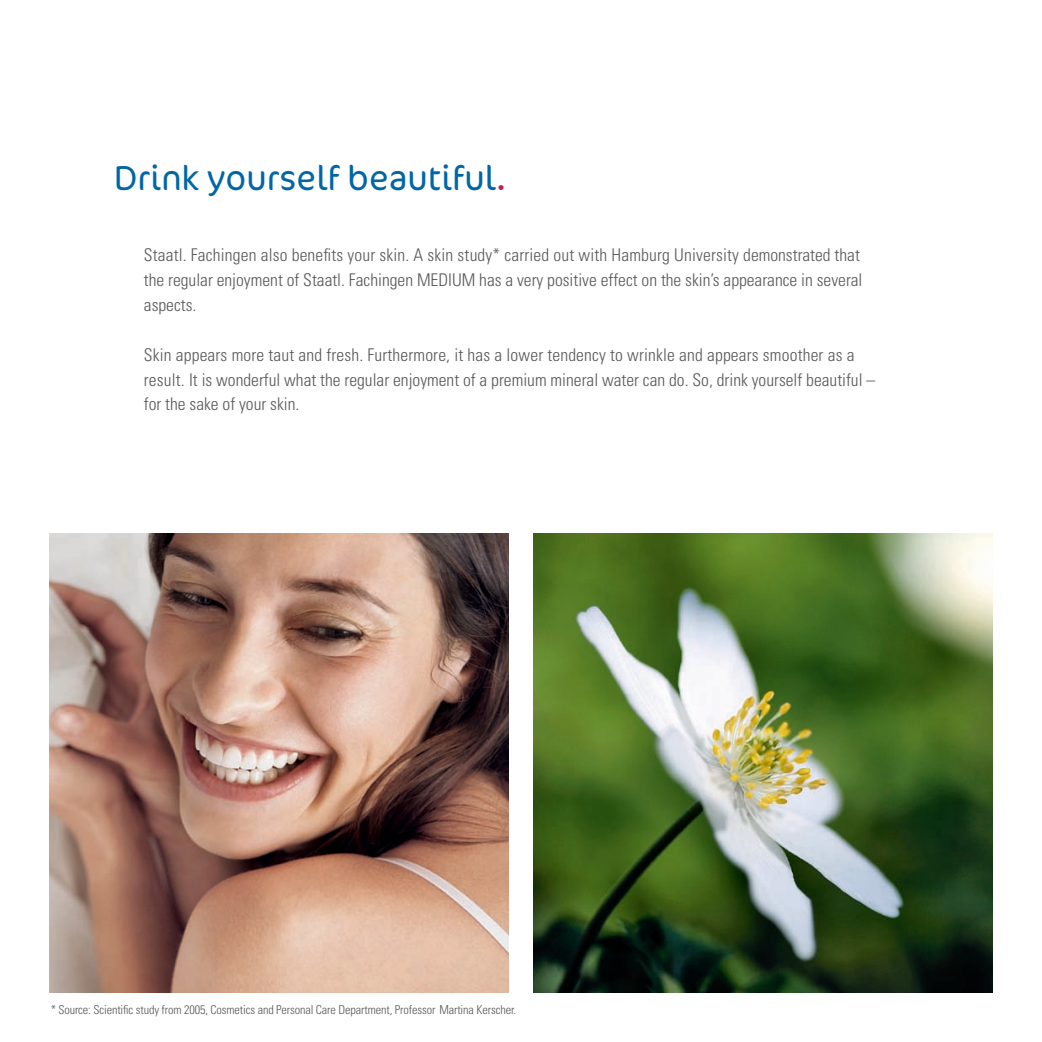
<style>
.page{position:relative;width:1042px;height:1042px;background:#fff}
.page>*{position:absolute;margin:0;border:0;box-sizing:border-box;transform-origin:0 0}
.t1{font:300 35px "Cocon";color:#0166a5}
.t2{font:300 condensed 17.5px/24.8px "Univers";color:#57585a}
.t3{font:300 condensed 12.25px "Univers";letter-spacing:-.01em;color:#57585a}
.s1{color:#bf1f4f}
</style>
<div class="page">
<img style="left:50px;top:533px;width:458px;height:459px">
<img style="left:533px;top:533px;width:459px;height:459px">
<h1 class="t1" style="left:114px;top:153px;width:393px">Drink yourself beautiful<span class="s1">.</span></h1>
<p class="t2" style="left:144px;top:243px;width:720px">Staatl. Fachingen also benefits your skin. A skin study* carried out with Hamburg University demonstrated that the regular enjoyment of Staatl. Fachingen MEDIUM has a very positive effect on the skin’s appearance in several aspects.</p>
<p class="t2" style="left:144px;top:342px;width:733px">Skin appears more taut and fresh. Furthermore, it has a lower tendency to wrinkle and appears smoother as a result. It is wonderful what the regular enjoyment of a premium mineral water can do. So, drink yourself beautiful – for the sake of your skin.</p>
<p class="t3" style="left:51px;top:1002px;width:467px">* Source: Scientific study from 2005, Cosmetics and Personal Care Department, Professor Martina Kerscher.</p>
</div>
